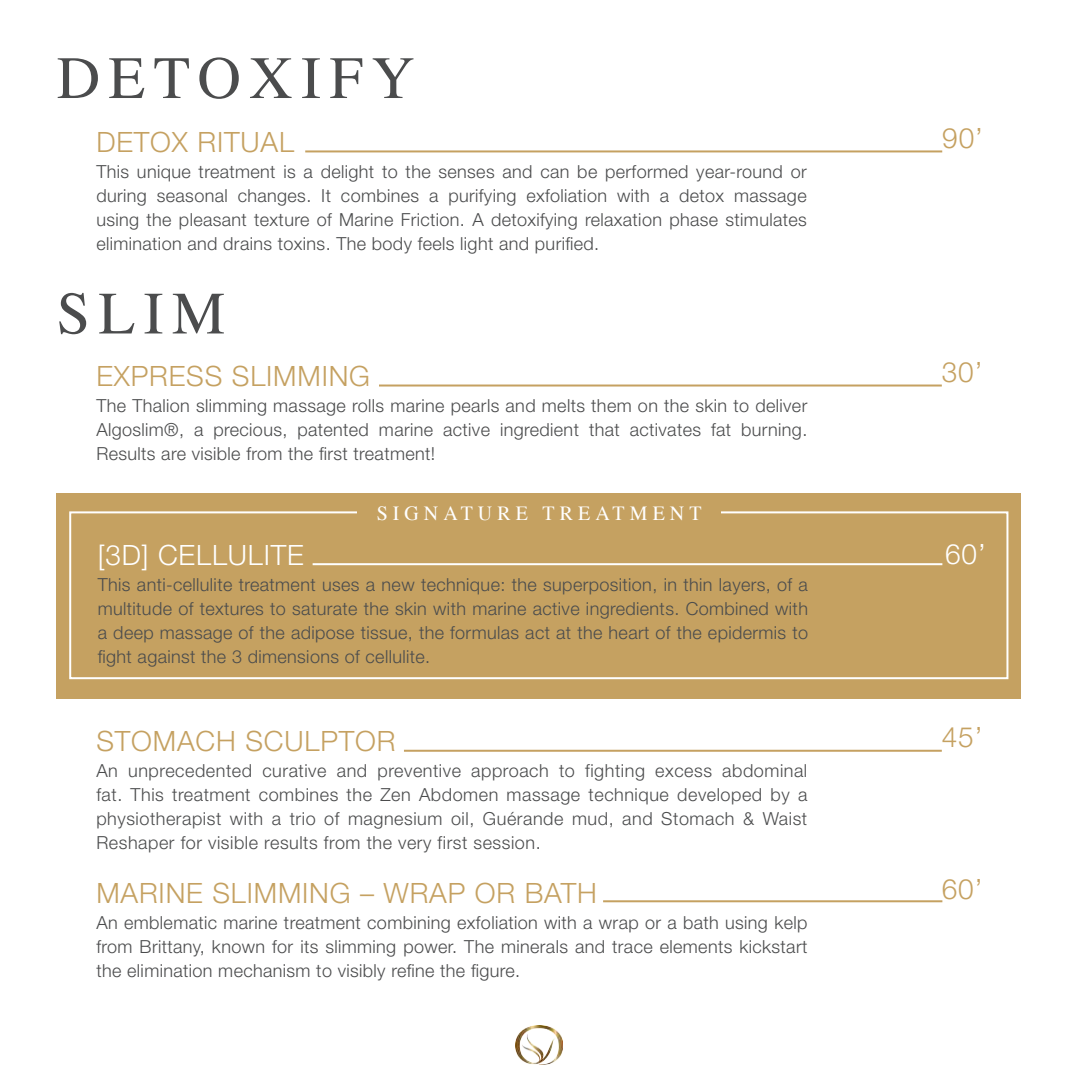
<style>
.page{position:relative;width:1078px;height:1078px;background:#fff}
.page>*{position:absolute;margin:0;border:0;box-sizing:border-box;transform-origin:0 0}
.t1{font:60px "Times";letter-spacing:.14em;color:#4b4c4d}
.t2{font:300 28px "Helvetica Neue LT Std";letter-spacing:.03em;color:#c5a161}
.t3{font:300 28px "Helvetica Neue LT Std";letter-spacing:.03em;color:#fff}
.t4{font:20px "Times";letter-spacing:.25em;color:#fff}
.t5{font:300 18px/24px "Helvetica Neue LT Std";letter-spacing:.02em;color:#4b4c4d;text-align:justify}
</style>
<div class="page">
<img style="left:515px;top:1025px;width:47px;height:39px">
<hr style="left:379px;top:384px;width:562px;height:2px;background:#c5a161">
<hr style="left:404px;top:749px;width:537px;height:2px;background:#c5a161">
<div style="left:57px;top:493px;width:963px;height:205px;background:#c5a161"></div>
<div style="left:69px;top:511px;width:939px;height:168px;border:2px solid #fff"></div>
<div style="left:357px;top:505px;width:363px;height:22px;background:#c5a161"></div>
<hr style="left:312px;top:563px;width:630px;height:2px;background:#fff">
<hr style="left:603px;top:900px;width:339px;height:2px;background:#c5a161">
<hr style="left:305px;top:150px;width:637px;height:2px;background:#c5a161">
<h1 class="t1" style="left:57px;top:22px;width:359px">DETOXIFY</h1>
<h2 class="t2" style="left:96px;top:125px;width:199px">DETOX RITUAL</h2>
<p class="t5" style="left:96px;top:159px;width:711px">This unique treatment is a delight to the senses and can be performed year-round or during seasonal changes. It combines a purifying exfoliation with a detox massage using the pleasant texture of Marine Friction. A detoxifying relaxation phase stimulates elimination and drains toxins. The body feels light and purified.</p>
<h1 class="t1" style="left:57px;top:257px;width:170px">SLIM</h1>
<h2 class="t2" style="left:96px;top:359px;width:275px">EXPRESS SLIMMING</h2>
<p class="t5" style="left:96px;top:393px;width:712px">The Thalion slimming massage rolls marine pearls and melts them on the skin to deliver Algoslim®, a precious, patented marine active ingredient that activates fat burning.<br>Results are visible from the first treatment!</p>
<p class="t4" style="left:376px;top:494px;width:326px">SIGNATURE TREATMENT</p>
<h2 class="t3" style="left:98px;top:538px;width:207px">[3D] CELLULITE</h2>
<p class="t5" style="left:98px;top:572px;width:711px">This anti-cellulite treatment uses a new technique: the superposition, in thin layers, of a multitude of textures to saturate the skin with marine active ingredients. Combined with a deep massage of the adipose tissue, the formulas act at the heart of the epidermis to fight against the 3 dimensions of cellulite.</p>
<h2 class="t2" style="left:96px;top:724px;width:300px">STOMACH SCULPTOR</h2>
<p class="t5" style="left:96px;top:758px;width:712px">An unprecedented curative and preventive approach to fighting excess abdominal fat. This treatment combines the Zen Abdomen massage technique developed by a physiotherapist with a trio of magnesium oil, Guérande mud, and Stomach &amp; Waist Reshaper for visible results from the very first session.</p>
<h2 class="t2" style="left:96px;top:875px;width:502px">MARINE SLIMMING – WRAP OR BATH</h2>
<p class="t5" style="left:96px;top:909px;width:712px">An emblematic marine treatment combining exfoliation with a wrap or a bath using kelp from Brittany, known for its slimming power. The minerals and trace elements kickstart the elimination mechanism to visibly refine the figure.</p>
<h2 class="t2" style="left:942px;top:121px;width:42px">90’</h2>
<h2 class="t2" style="left:941px;top:355px;width:42px">30’</h2>
<h2 class="t3" style="left:945px;top:537px;width:42px">60’</h2>
<h2 class="t2" style="left:941px;top:720px;width:42px">45’</h2>
<h2 class="t2" style="left:941px;top:871px;width:42px">60’</h2>
</div>
